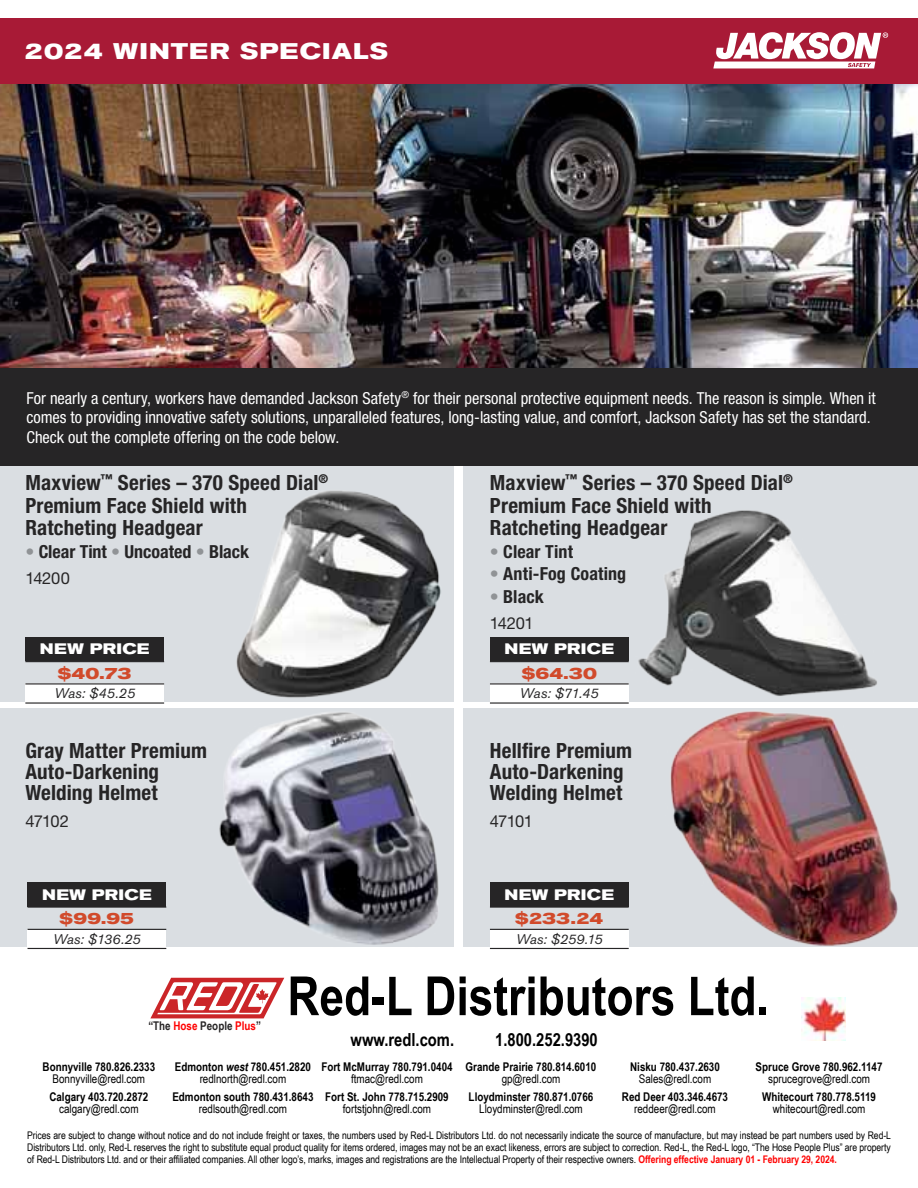
<style>
.page{position:relative;width:918px;height:1188px;background:#fff}
.page>*{position:absolute;margin:0;border:0;box-sizing:border-box;transform-origin:0 0}
.t1{font:700 54px "Arial Narrow";color:#000}
.t2{font:700 expanded 22.5px "Akzidenz Grotesk BQ";letter-spacing:.055em;color:#fff}
.t3{font:700 condensed 21px/22.5px "Helvetica Neue LT Std";letter-spacing:.01em;color:#262526}
.t4{font:700 condensed 18px "Helvetica Neue LT Std";letter-spacing:.005em;color:#262526}
.t5{font:700 18px "Arial Narrow";color:#000}
.t6{font:condensed 16.5px/19.5px "Helvetica Neue LT Std";color:#fff}
.t7{font:16.5px "Helvetica Neue LT Std";letter-spacing:-.035em;color:#262526}
.t8{font:700 expanded 16.2px "Akzidenz Grotesk BQ";color:#d14a2b}
.t9{font:700 expanded 15.15px "Akzidenz Grotesk BQ";letter-spacing:.03em;color:#fff}
.t10{font:italic 13.95px "Akzidenz Grotesk BQ";letter-spacing:-.005em;color:#262526}
.t11{font:700 12px "Arial Narrow";color:#000}
.t12{font:12px "Arial Narrow";color:#000}
.t13{font:700 12px "Arial Narrow";color:#272526}
.t14{font:10.5px/12px "Arial Narrow";letter-spacing:-.005em;color:#000;text-align:justify}
.s1{color:#909396}
.s2{color:#f00}
.s3{font-style:italic}
.s4{font-weight:700;color:#f00}
</style>
<div class="page">
<svg style="left:150px;top:977px;width:135px;height:42px"></svg>
<svg style="left:150px;top:978px;width:134px;height:40px"></svg>
<img style="left:802px;top:997px;width:43px;height:44px">
<img style="left:0;top:84px;width:917px;height:285px">
<div style="left:0;top:466px;width:453px;height:236px;background:#dadee2"></div>
<img style="left:236px;top:491px;width:205px;height:207px">
<div style="left:463px;top:466px;width:454px;height:236px;background:#dadee2"></div>
<img style="left:638px;top:510px;width:239px;height:186px">
<div style="left:463px;top:709px;width:454px;height:238px;background:#dadee2"></div>
<img style="left:670px;top:711px;width:228px;height:235px">
<div style="left:0;top:709px;width:453px;height:238px;background:#dadee2"></div>
<img style="left:219px;top:712px;width:220px;height:233px">
<div style="left:0;top:18px;width:917px;height:66px;background:#a81a36"></div>
<svg style="left:713px;top:32px;width:175px;height:36px"></svg>
<div style="left:25px;top:637px;width:139px;height:25px;background:#262526"></div>
<div style="left:25px;top:684px;width:139px;height:19px;background:#fff"></div>
<hr style="left:25px;top:683px;width:139px;height:2px;background:#262526">
<hr style="left:25px;top:702px;width:139px;height:2px;background:#262526">
<div style="left:490px;top:637px;width:139px;height:25px;background:#262526"></div>
<div style="left:490px;top:684px;width:139px;height:19px;background:#fff"></div>
<hr style="left:490px;top:683px;width:139px;height:2px;background:#262526">
<hr style="left:490px;top:702px;width:139px;height:2px;background:#262526">
<div style="left:490px;top:882px;width:139px;height:25px;background:#262526"></div>
<div style="left:490px;top:929px;width:139px;height:19px;background:#fff"></div>
<hr style="left:490px;top:906px;width:139px;height:2px;background:#262526">
<hr style="left:490px;top:929px;width:139px;height:1px;background:#262526">
<hr style="left:490px;top:948px;width:139px;height:1px;background:#262526">
<div style="left:28px;top:882px;width:138px;height:25px;background:#262526"></div>
<div style="left:28px;top:929px;width:138px;height:19px;background:#fff"></div>
<hr style="left:28px;top:906px;width:138px;height:2px;background:#262526">
<hr style="left:28px;top:929px;width:138px;height:1px;background:#262526">
<hr style="left:28px;top:948px;width:138px;height:1px;background:#262526">
<div style="left:0;top:369px;width:917px;height:97px;background:#262526"></div>
<p class="t2" style="left:24px;top:43px;width:365px">2024 WINTER SPECIALS</p>
<p class="t6" style="left:26px;top:390px;width:851px">For nearly a century, workers have demanded Jackson Safety<sup>®</sup> for their personal protective equipment needs. The reason is simple. When it comes to providing innovative safety solutions, unparalleled features, long-lasting value, and comfort, Jackson Safety has set the standard.<br>Check out the complete offering on the code below.</p>
<p class="t3" style="left:25px;top:473px;width:304px">Maxview<sup>™</sup> Series – 370 Speed Dial<sup>®<br></sup>Premium Face Shield with<br>Ratcheting Headgear</p>
<p class="t4" style="left:25px;top:545px;width:225px"><span class="s1">•</span> Clear Tint <span class="s1">•</span> Uncoated <span class="s1">•</span> Black</p>
<p class="t7" style="left:25px;top:569px;width:46px">14200</p>
<p class="t9" style="left:40px;top:644px;width:111px">NEW PRICE</p>
<p class="t8" style="left:58px;top:667px;width:76px">$40.73</p>
<p class="t10" style="left:54px;top:685px;width:82px">Was: $45.25</p>
<p class="t3" style="left:25px;top:742px;width:183px;line-height:21px">Gray Matter Premium<br>Auto-Darkening<br>Welding Helmet</p>
<p class="t7" style="left:25px;top:811px;width:45px">47102</p>
<p class="t9" style="left:42px;top:889px;width:111px">NEW PRICE</p>
<p class="t8" style="left:60px;top:913px;width:76px">$99.95</p>
<p class="t10" style="left:53px;top:931px;width:89px">Was: $136.25</p>
<p class="t3" style="left:490px;top:473px;width:304px">Maxview<sup>™</sup> Series – 370 Speed Dial<sup>®<br></sup>Premium Face Shield with<br>Ratcheting Headgear</p>
<p class="t4" style="left:490px;top:545px;width:85px"><span class="s1">•</span> Clear Tint</p>
<p class="t4" style="left:490px;top:567px;width:138px"><span class="s1">•</span> Anti-Fog Coating</p>
<p class="t4" style="left:490px;top:590px;width:55px"><span class="s1">•</span> Black</p>
<p class="t7" style="left:490px;top:614px;width:45px">14201</p>
<p class="t9" style="left:505px;top:644px;width:111px">NEW PRICE</p>
<p class="t8" style="left:522px;top:667px;width:77px">$64.30</p>
<p class="t10" style="left:520px;top:685px;width:80px">Was: $71.45</p>
<p class="t3" style="left:490px;top:742px;width:144px;line-height:21px">Hellfire Premium<br>Auto-Darkening<br>Welding Helmet</p>
<p class="t7" style="left:490px;top:811px;width:45px">47101</p>
<p class="t9" style="left:505px;top:889px;width:111px">NEW PRICE</p>
<p class="t8" style="left:515px;top:913px;width:90px">$233.24</p>
<p class="t10" style="left:516px;top:931px;width:88px">Was: $259.15</p>
<p class="t1" style="left:287px;top:965px;width:483px">Red-L Distributors Ltd.</p>
<p class="t13" style="left:148px;top:1019px;width:114px">“The <span class="s2">Hose</span> People <span class="s2">Plus</span>”</p>
<p class="t11" style="left:43px;top:1060px;width:114px">Bonnyville 780.826.2333</p>
<p class="t12" style="left:53px;top:1072px;width:94px">Bonnyville@redl.com</p>
<p class="t11" style="left:49px;top:1090px;width:101px">Calgary 403.720.2872</p>
<p class="t12" style="left:59px;top:1102px;width:81px">calgary@redl.com</p>
<p class="t11" style="left:175px;top:1060px;width:138px">Edmonton <span class="s3">west</span> 780.451.2820</p>
<p class="t12" style="left:200px;top:1072px;width:88px">redlnorth@redl.com</p>
<p class="t11" style="left:172px;top:1090px;width:143px">Edmonton south 780.431.8643</p>
<p class="t12" style="left:199px;top:1102px;width:90px">redlsouth@redl.com</p>
<p class="t5" style="left:351px;top:1029px;width:105px">www.redl.com.</p>
<p class="t5" style="left:495px;top:1029px;width:104px">1.800.252.9390</p>
<p class="t11" style="left:321px;top:1060px;width:133px">Fort McMurray 780.791.0404</p>
<p class="t12" style="left:351px;top:1072px;width:73px">ftmac@redl.com</p>
<p class="t11" style="left:325px;top:1090px;width:125px">Fort St. John 778.715.2909</p>
<p class="t12" style="left:343px;top:1102px;width:90px">fortstjohn@redl.com</p>
<p class="t11" style="left:466px;top:1060px;width:132px">Grande Prairie 780.814.6010</p>
<p class="t12" style="left:502px;top:1072px;width:60px">gp@redl.com</p>
<p class="t11" style="left:469px;top:1090px;width:126px">Lloydminster 780.871.0766</p>
<p class="t12" style="left:479px;top:1102px;width:105px">Lloydminster@redl.com</p>
<p class="t11" style="left:630px;top:1060px;width:91px">Nisku 780.437.2630</p>
<p class="t12" style="left:639px;top:1072px;width:74px">Sales@redl.com</p>
<p class="t11" style="left:622px;top:1090px;width:108px">Red Deer 403.346.4673</p>
<p class="t12" style="left:634px;top:1102px;width:83px">reddeer@redl.com</p>
<p class="t11" style="left:756px;top:1060px;width:128px">Spruce Grove 780.962.1147</p>
<p class="t12" style="left:768px;top:1072px;width:103px">sprucegrove@redl.com</p>
<p class="t11" style="left:762px;top:1090px;width:115px">Whitecourt 780.778.5119</p>
<p class="t12" style="left:773px;top:1102px;width:94px">whitecourt@redl.com</p>
<p class="t14" style="left:27px;top:1130px;width:865px">Prices are subject to change without notice and do not include freight or taxes, the numbers used by Red-L Distributors Ltd. do not necessarily indicate the source of manufacture, but may instead be part numbers used by Red-L Distributors Ltd. only, Red-L reserves the right to substitute equal product quality for items ordered, images may not be an exact likeness, errors are subject to correction. Red-L, the Red-L logo, “The Hose People Plus” are property of Red-L Distributors Ltd. and or their affiliated companies. All other logo’s, marks, images and registrations are the Intellectual Property of their respective owners. <span class="s4">Offering effective January 01 - February 29, 2024.</span></p>
</div>
